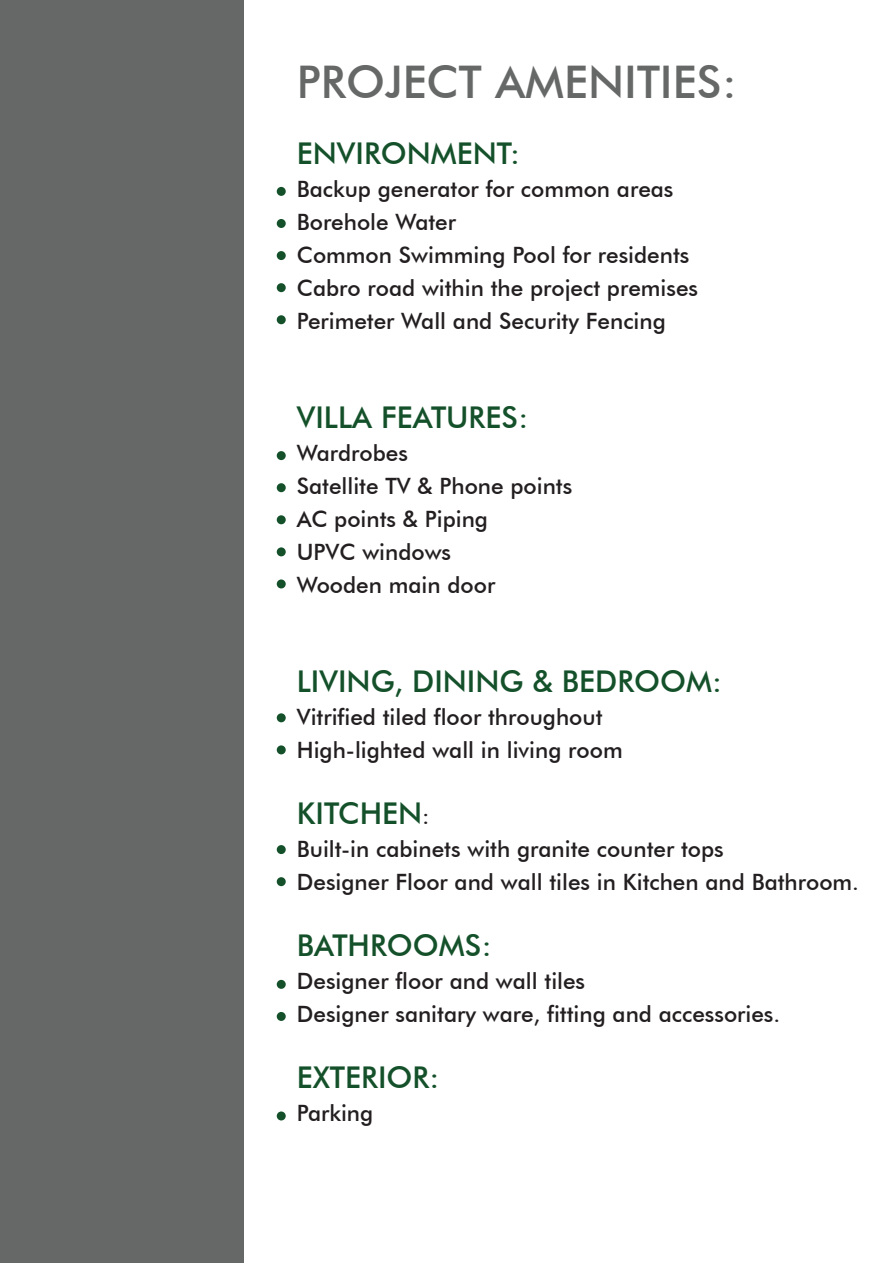
<style>
.page{position:relative;width:893px;height:1263px;background:#fff}
.page>*{position:absolute;margin:0;border:0;box-sizing:border-box;transform-origin:0 0}
.t1{font:500 45px "Futura BT";color:#666767}
.t2{font:500 30px "Futura BT";color:#14512a}
.t3{font:500 22.5px/33px "Futura BT";color:#231f20}
.s1{font-size:22.5px;color:#231f20}
</style>
<div class="page">
<div style="left:277px;top:187px;width:9px;height:9px;background:#14512a;border-radius:50%"></div>
<div style="left:277px;top:219px;width:9px;height:9px;background:#14512a;border-radius:50%"></div>
<div style="left:277px;top:251px;width:9px;height:9px;background:#14512a;border-radius:50%"></div>
<div style="left:277px;top:283px;width:9px;height:9px;background:#14512a;border-radius:50%"></div>
<div style="left:277px;top:315px;width:9px;height:9px;background:#14512a;border-radius:50%"></div>
<div style="left:277px;top:451px;width:9px;height:9px;background:#14512a;border-radius:50%"></div>
<div style="left:277px;top:483px;width:9px;height:9px;background:#14512a;border-radius:50%"></div>
<div style="left:277px;top:515px;width:9px;height:9px;background:#14512a;border-radius:50%"></div>
<div style="left:277px;top:547px;width:9px;height:9px;background:#14512a;border-radius:50%"></div>
<div style="left:277px;top:579px;width:9px;height:9px;background:#14512a;border-radius:50%"></div>
<div style="left:277px;top:713px;width:9px;height:9px;background:#14512a;border-radius:50%"></div>
<div style="left:277px;top:745px;width:9px;height:9px;background:#14512a;border-radius:50%"></div>
<div style="left:277px;top:845px;width:9px;height:9px;background:#14512a;border-radius:50%"></div>
<div style="left:277px;top:877px;width:9px;height:9px;background:#14512a;border-radius:50%"></div>
<div style="left:277px;top:980px;width:9px;height:9px;background:#14512a;border-radius:50%"></div>
<div style="left:277px;top:1012px;width:9px;height:9px;background:#14512a;border-radius:50%"></div>
<div style="left:277px;top:1111px;width:9px;height:9px;background:#14512a;border-radius:50%"></div>
<div style="left:0;top:0;width:244px;height:1263px;background:#666767"></div>
<h1 class="t1" style="left:297px;top:55px;width:442px">PROJECT AMENITIES:</h1>
<h2 class="t2" style="left:297px;top:135px;width:225px">ENVIRONMENT:</h2>
<p class="t3" style="left:297px;top:172px;width:403px">Backup generator for common areas<br>Borehole Water<br>Common Swimming Pool for residents<br>Cabro road within the project premises<br>Perimeter Wall and Security Fencing</p>
<h2 class="t2" style="left:297px;top:399px;width:233px">VILLA FEATURES:</h2>
<p class="t3" style="left:297px;top:436px;width:277px">Wardrobes<br>Satellite TV &amp; Phone points<br>AC points &amp; Piping<br>UPVC windows<br>Wooden main door</p>
<h2 class="t2" style="left:297px;top:663px;width:427px">LIVING, DINING &amp; BEDROOM:</h2>
<p class="t3" style="left:297px;top:700px;width:327px">Vitrified tiled floor throughout<br>High-lighted wall in living room</p>
<h2 class="t2" style="left:297px;top:795px;width:134px">KITCHEN<span class="s1">:</span></h2>
<p class="t3" style="left:297px;top:832px;width:564px">Built-in cabinets with granite counter tops<br>Designer Floor and wall tiles in Kitchen and Bathroom.</p>
<h2 class="t2" style="left:297px;top:927px;width:196px">BATHROOMS:</h2>
<p class="t3" style="left:297px;top:964px;width:485px">Designer floor and wall tiles<br>Designer sanitary ware, fitting and accessories.</p>
<h2 class="t2" style="left:297px;top:1059px;width:144px">EXTERIOR:</h2>
<p class="t3" style="left:297px;top:1096px;width:78px">Parking</p>
</div>
